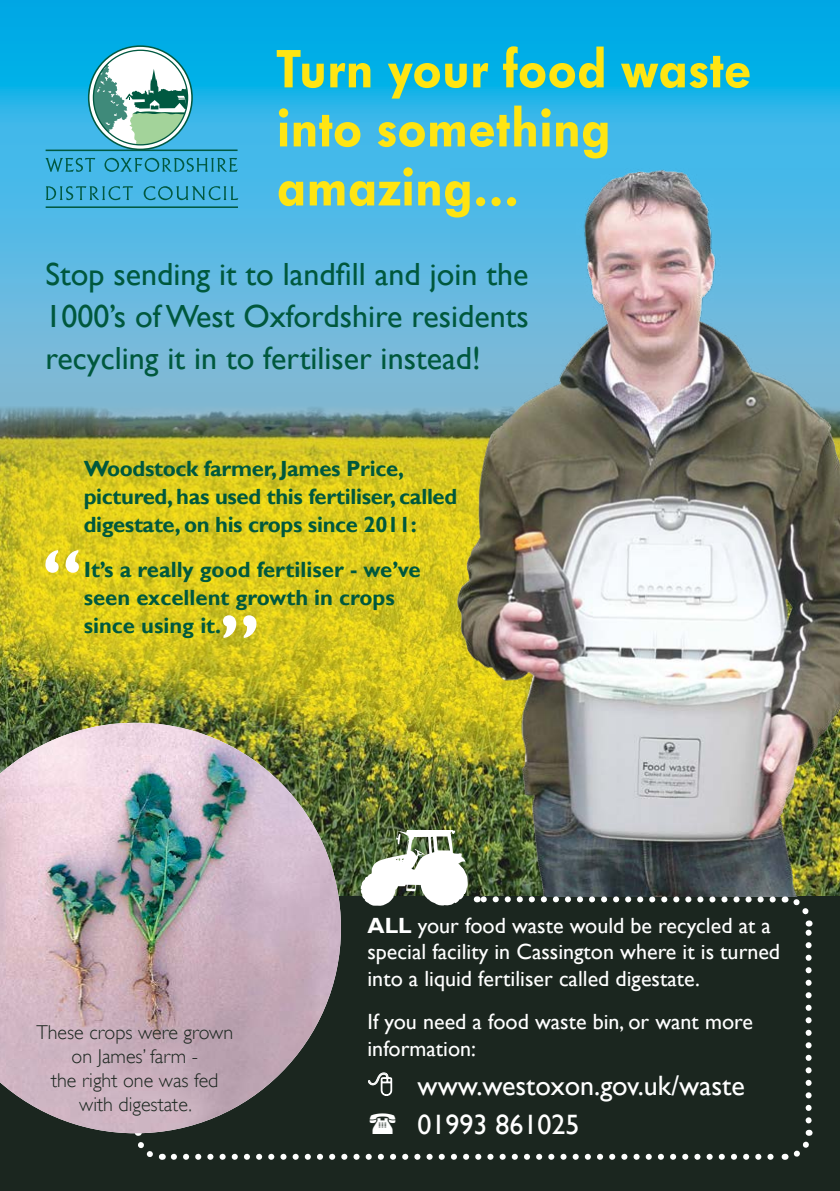
<style>
.page{position:relative;width:840px;height:1191px;background:#fff}
.page>*{position:absolute;margin:0;border:0;box-sizing:border-box;transform-origin:0 0}
.t1{font:800 56px/59px "Futura EF";color:#ffe512}
.t2{font:32px/42px "Gill Sans";color:#00583d;text-align:justify}
.t3{font:28px/39.2px "Gill Sans";color:#fff}
.t4{font:700 22px/28px "Gill Sans";letter-spacing:-.015em;color:#00583d}
.t5{font:22px/26.4px "Gill Sans";color:#fff}
.t6{font:300 20px/24px "Gill Sans";color:#1b261f;text-align:center}
.s1{font-weight:700}
</style>
<div class="page">
<svg style="left:0;top:0;width:839px;height:406px;background:#3bb4e4"></svg>
<img style="left:0;top:406px;width:450px;height:490px">
<div style="left:0;top:896px;width:839px;height:295px;background:#1b261f"></div>
<img style="left:0;top:440px;width:450px;height:385px">
<svg style="left:89px;top:46px;width:103px;height:103px"></svg>
<div style="left:88px;top:45px;width:105px;height:105px;border:2px solid #005941;border-radius:50%"></div>
<hr style="left:46px;top:149px;width:191px;height:2px;background:#005941">
<svg style="left:46px;top:186px;width:87px;height:14px"></svg>
<svg style="left:143px;top:186px;width:95px;height:14px"></svg>
<svg style="left:45px;top:158px;width:50px;height:14px"></svg>
<svg style="left:104px;top:158px;width:134px;height:14px;background:#319eba"></svg>
<hr style="left:46px;top:206px;width:192px;height:2px;background:#005941">
<svg style="left:93px;top:59px;width:94px;height:86px"></svg>
<img style="left:450px;top:169px;width:389px;height:727px">
<img style="left:360px;top:831px;width:107px;height:74px">
<svg style="left:45px;top:550px;width:34px;height:23px"></svg>
<svg style="left:223px;top:615px;width:33px;height:23px"></svg>
<svg style="left:174px;top:1153px;width:600px;height:6px"></svg>
<svg style="left:133px;top:1133px;width:30px;height:27px"></svg>
<svg style="left:784px;top:1129px;width:29px;height:31px"></svg>
<svg style="left:783px;top:893px;width:30px;height:227px"></svg>
<svg style="left:476px;top:896px;width:296px;height:6px"></svg>
<img style="left:0;top:723px;width:341px;height:410px">
<svg style="left:368px;top:1072px;width:24px;height:24px"></svg>
<h1 class="t1" style="left:276px;top:39px;width:476px">Turn your food waste into something amazing...</h1>
<h2 class="t2" style="left:45px;top:254px;width:484px">Stop sending it to landfill and join the 1000’s of West Oxfordshire residents recycling it in to fertiliser instead!</h2>
<p class="t4" style="left:84px;top:455px;width:375px">Woodstock farmer, James Price, pictured, has used this fertiliser, called digestate, on his crops since 2011:</p>
<p class="t4" style="left:84px;top:556px;width:338px">It’s a really good fertiliser - we’ve seen excellent growth in crops since using it.</p>
<p class="t6" style="left:36px;top:1019px;width:198px">These crops were grown on James’ farm -<br>the right one was fed with digestate.</p>
<p class="t5" style="left:367px;top:913px;width:414px"><span class="s1">ALL</span> your food waste would be recycled at a special facility in Cassington where it is turned into a liquid fertiliser called digestate.</p>
<p class="t5" style="left:367px;top:1009px;width:387px">If you need a food waste bin, or want more information:</p>
<p class="t3" style="left:417px;top:1066px;width:329px">www.westoxon.gov.uk/waste<br>01993 861025</p>
</div>
